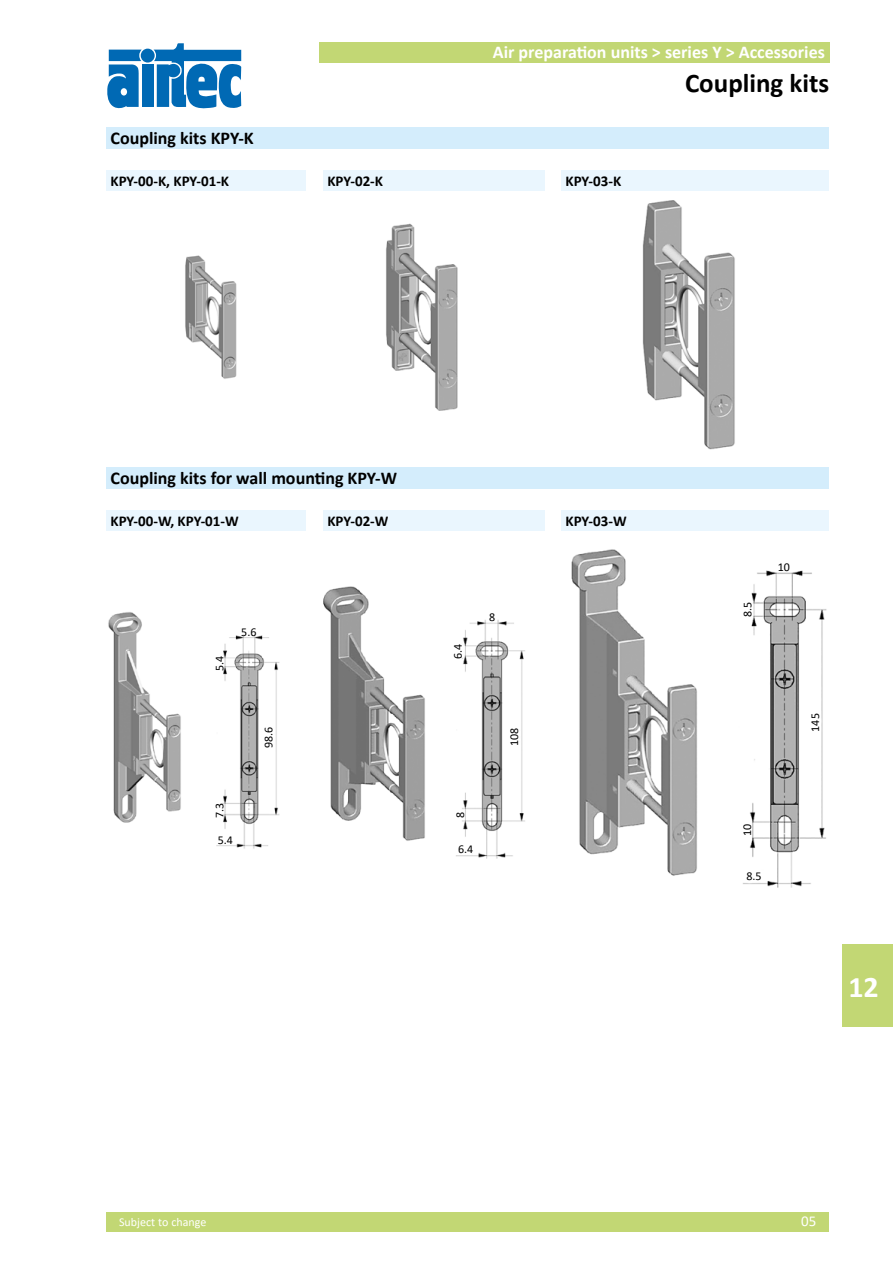
<style>
.page{position:relative;width:893px;height:1263px;background:#fff}
.page>*{position:absolute;margin:0;border:0;box-sizing:border-box;transform-origin:0 0}
.t1{font:700 30px "Calibri";color:#fff}
.t2{font:700 27px "Calibri";color:#000}
.t3{font:700 18px "Calibri";color:#fff}
.t4{font:700 18px "Calibri";color:#000}
.t5{font:700 15px "Calibri";color:#000}
.t6{font:15px "Calibri";color:#fff}
.t7{font:12px "Calibri";color:#000}
.t8{font:12px "Calibri";color:#fff}
</style>
<div class="page">
<div style="left:141px;top:49px;width:14px;height:14px;background:#0069b4;border-radius:50%"></div>
<div style="left:142px;top:64px;width:12px;height:43px;background:#0069b4"></div>
<svg style="left:107px;top:50px;width:35px;height:59px"></svg>
<svg style="left:154px;top:43px;width:87px;height:66px"></svg>
<div style="left:106px;top:1212px;width:723px;height:19px;background:#c2d774"></div>
<div style="left:842px;top:945px;width:51px;height:82px;background:#c2d774"></div>
<div style="left:319px;top:43px;width:510px;height:20px;background:#c2d774"></div>
<img style="left:629px;top:190px;width:119px;height:260px">
<img style="left:185px;top:255px;width:52px;height:124px">
<img style="left:386px;top:223px;width:72px;height:188px">
<img style="left:571px;top:549px;width:126px;height:327px">
<img style="left:108px;top:612px;width:73px;height:211px">
<div style="left:106px;top:468px;width:723px;height:21px;background:#d4edfc"></div>
<img style="left:323px;top:586px;width:102px;height:255px">
<img style="left:743px;top:570px;width:84px;height:318px">
<img style="left:456px;top:620px;width:69px;height:239px">
<img style="left:216px;top:634px;width:64px;height:215px">
<div style="left:323px;top:510px;width:221px;height:20px;background:#eaf6fe"></div>
<div style="left:106px;top:510px;width:200px;height:20px;background:#eaf6fe"></div>
<div style="left:561px;top:510px;width:268px;height:20px;background:#eaf6fe"></div>
<div style="left:106px;top:128px;width:723px;height:21px;background:#d4edfc"></div>
<div style="left:323px;top:170px;width:221px;height:20px;background:#eaf6fe"></div>
<div style="left:106px;top:170px;width:200px;height:20px;background:#eaf6fe"></div>
<div style="left:561px;top:170px;width:268px;height:20px;background:#eaf6fe"></div>
<p class="t3" style="left:482px;top:40px;width:345px">Air preparation units &gt; series Y &gt; accessories &gt;</p>
<h2 class="t2" style="left:685px;top:64px;width:146px">Coupling kits</h2>
<p class="t3" style="left:493px;top:40px;width:334px">Air preparation units &gt; series Y &gt; Accessories</p>
<p class="t4" style="left:111px;top:125px;width:145px">Coupling kits KPY-K</p>
<p class="t5" style="left:111px;top:170px;width:120px">KPY-00-K, KPY-01-K</p>
<p class="t5" style="left:327px;top:170px;width:57px">KPY-02-K</p>
<p class="t5" style="left:566px;top:170px;width:57px">KPY-03-K</p>
<p class="t4" style="left:111px;top:466px;width:288px">Coupling kits for wall mounting KPY-W</p>
<p class="t5" style="left:111px;top:510px;width:130px">KPY-00-W, KPY-01-W</p>
<p class="t5" style="left:327px;top:510px;width:63px">KPY-02-W</p>
<p class="t5" style="left:566px;top:510px;width:63px">KPY-03-W</p>
<p class="t7" style="left:211px;top:671px;width:17px;rotate:-90deg">5.4</p>
<p class="t7" style="left:241px;top:624px;width:17px">5.6</p>
<p class="t7" style="left:211px;top:818px;width:17px;rotate:-90deg">7.3</p>
<p class="t7" style="left:218px;top:831px;width:17px">5.4</p>
<p class="t7" style="left:260px;top:748px;width:23px;rotate:-90deg">98.6</p>
<p class="t7" style="left:450px;top:659px;width:17px;rotate:-90deg">6.4</p>
<p class="t7" style="left:489px;top:609px;width:8px">8</p>
<p class="t7" style="left:452px;top:818px;width:8px;rotate:-90deg">8</p>
<p class="t7" style="left:458px;top:841px;width:17px">6.4</p>
<p class="t7" style="left:506px;top:746px;width:20px;rotate:-90deg">108</p>
<p class="t7" style="left:739px;top:617px;width:17px;rotate:-90deg">8.5</p>
<p class="t7" style="left:778px;top:558px;width:14px">10</p>
<p class="t7" style="left:739px;top:836px;width:14px;rotate:-90deg">10</p>
<p class="t7" style="left:746px;top:868px;width:17px">8.5</p>
<p class="t7" style="left:807px;top:732px;width:20px;rotate:-90deg">145</p>
<h1 class="t1" style="left:848px;top:966px;width:32px">12</h1>
<p class="t8" style="left:119px;top:1214px;width:89px">Subject to change</p>
<p class="t6" style="left:801px;top:1211px;width:17px">05</p>
</div>
